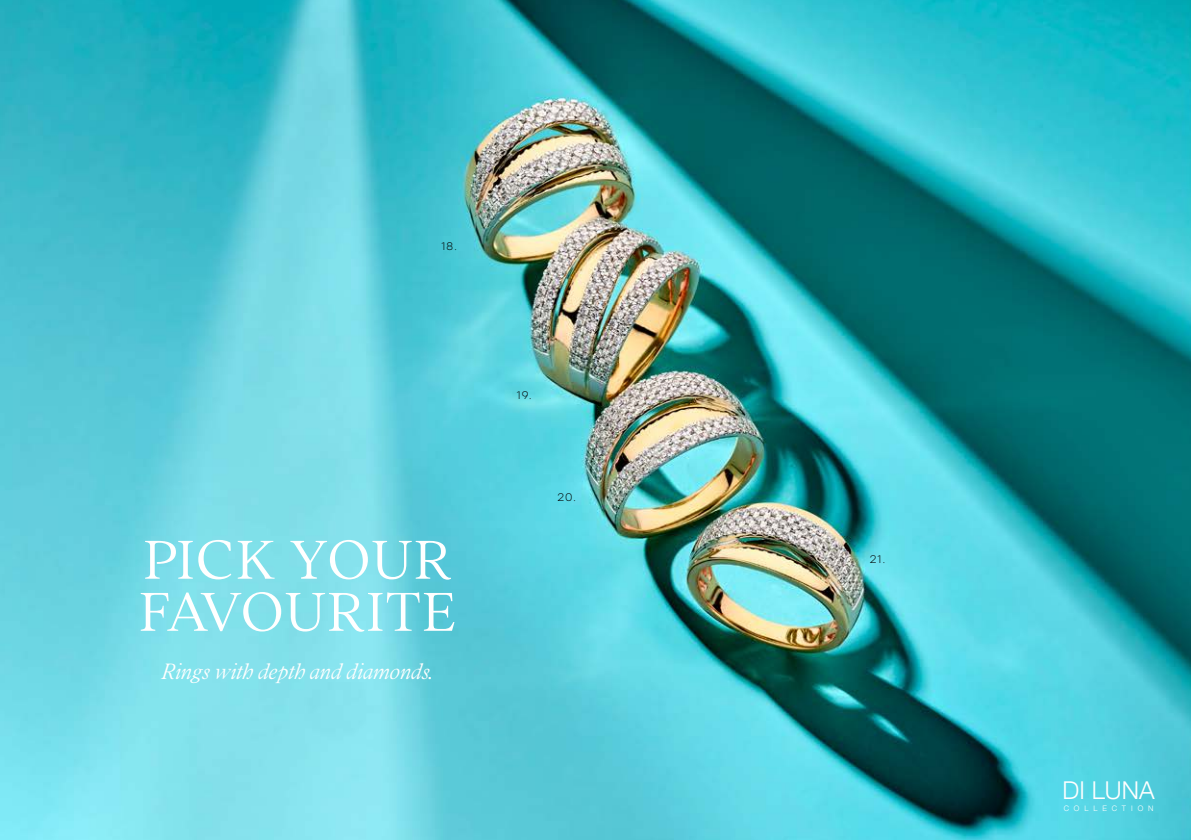
<style>
.page{position:relative;width:1191px;height:840px;background:#fff}
.page>*{position:absolute;margin:0;border:0;box-sizing:border-box;transform-origin:0 0}
.t1{font:100 60px/52px "Addington CF";letter-spacing:.005em;color:#fff}
.t2{font:300 24.6px "Helvetica Neue";color:#fff}
.t3{font:italic 100 24px "Addington CF";letter-spacing:-.005em;color:#fff}
.t4{font:300 11px "Stolzl";letter-spacing:.1em;color:#000}
.t5{font:300 7.6px "Helvetica Neue";letter-spacing:.645em;color:#fff}
</style>
<div class="page">
<img style="left:0;top:0;width:1191px;height:839px">
<p class="t4" style="left:441px;top:238px;width:17px">18.</p>
<h1 class="t1" style="left:139px;top:534px;width:319px">PICK YOUR<br>FAVOURITE</h1>
<p class="t3" style="left:162px;top:657px;width:274px">Rings with depth and diamonds.</p>
<p class="t4" style="left:517px;top:387px;width:16px">19.</p>
<p class="t4" style="left:557px;top:489px;width:20px">20.</p>
<p class="t4" style="left:869px;top:551px;width:17px">21.</p>
<p class="t2" style="left:1062px;top:769px;width:93px">DI LUNA</p>
<p class="t5" style="left:1063px;top:801px;width:91px">COLLECTION</p>
</div>
